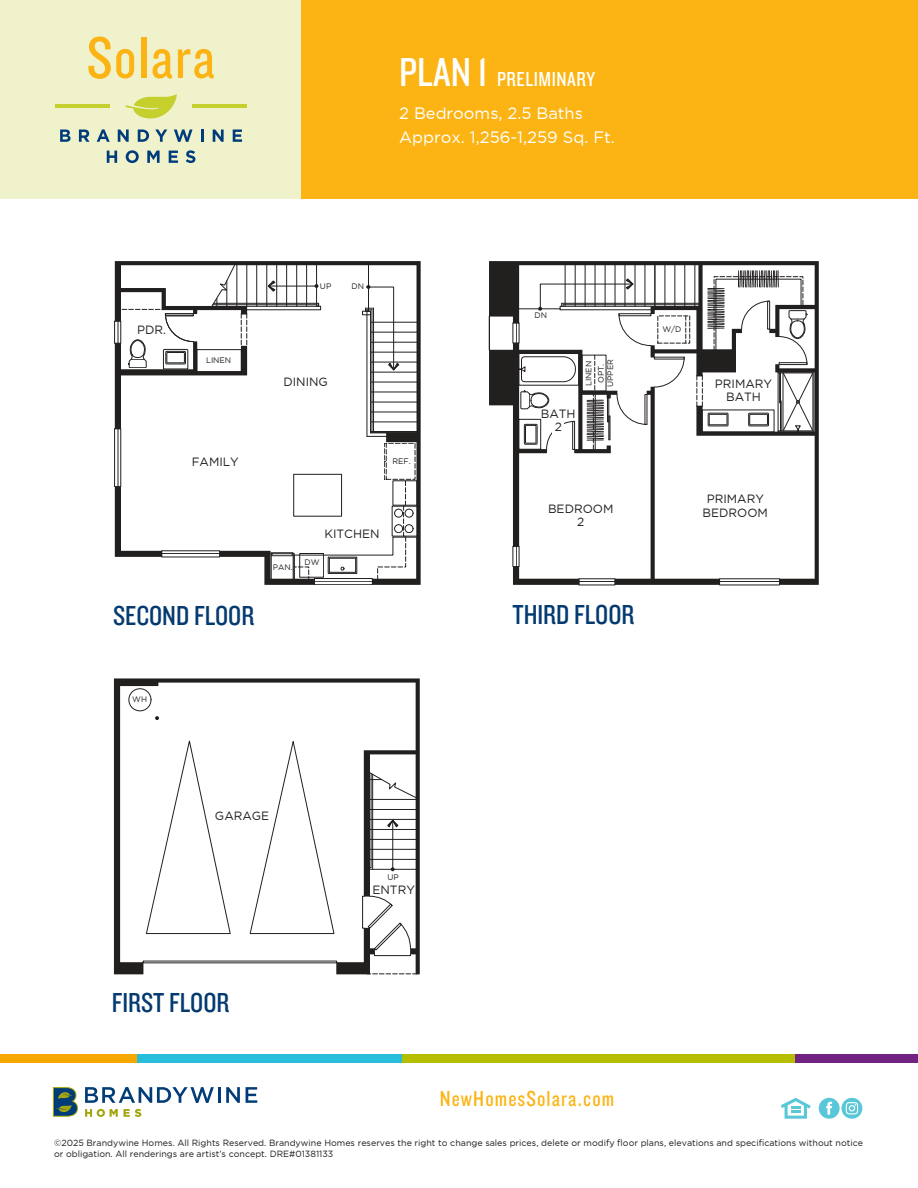
<style>
.page{position:relative;width:918px;height:1188px;background:#fff}
.page>*{position:absolute;margin:0;border:0;box-sizing:border-box;transform-origin:0 0}
.t1{font:61.05px "Knockout HTF29 Junior Liteweight";letter-spacing:.025em;color:#fcb414}
.t2{font:28.5px "Knockout HTF29 Junior Liteweight";color:#043a70}
.t3{font:22.5px "Knockout HTF29 Junior Liteweight";letter-spacing:.05em;color:#fcb414}
.t4{font:21px "Knockout HTF29 Junior Liteweight";letter-spacing:.025em;color:#fefffe}
.t5{font:16.5px/24px "Gotham";color:#fefffe}
.t6{font:12px/13.4px "Gotham";color:#221f1f;text-align:center}
.t7{font:9px/10.8px "Gotham";color:#221f1f}
.t8{font:7.95px/9.3px "Gotham";color:#221f1f;text-align:center}
.s1{font-size:42px}
</style>
<div class="page">
<div style="left:0;top:0;width:301px;height:199px;background:#eff2cb"></div>
<div style="left:301px;top:0;width:617px;height:199px;background:#fcb414"></div>
<div style="left:0;top:1055px;width:137px;height:8px;background:#f6a800"></div>
<div style="left:402px;top:1055px;width:394px;height:8px;background:#b5be00"></div>
<div style="left:137px;top:1055px;width:265px;height:8px;background:#27bddb"></div>
<div style="left:795px;top:1055px;width:123px;height:8px;background:#722382"></div>
<svg style="left:85px;top:1109px;width:33px;height:8px"></svg>
<svg style="left:124px;top:1109px;width:17px;height:8px"></svg>
<svg style="left:85px;top:1087px;width:129px;height:16px"></svg>
<hr style="left:218px;top:1087px;width:3px;height:16px;background:#003d78">
<svg style="left:226px;top:1087px;width:14px;height:16px"></svg>
<svg style="left:246px;top:1087px;width:11px;height:16px"></svg>
<svg style="left:52px;top:1087px;width:26px;height:30px"></svg>
<svg style="left:781px;top:1098px;width:30px;height:21px"></svg>
<svg style="left:819px;top:1098px;width:21px;height:21px"></svg>
<div style="left:842px;top:1098px;width:20px;height:21px;background:#59c7d7;border-radius:50%"></div>
<svg style="left:846px;top:1102px;width:12px;height:12px"></svg>
<hr style="left:56px;top:104px;width:54px;height:3px;background:#c5cf2d">
<hr style="left:192px;top:104px;width:55px;height:3px;background:#c5cf2d">
<svg style="left:201px;top:130px;width:2px;height:12px"></svg>
<svg style="left:60px;top:130px;width:11px;height:12px"></svg>
<svg style="left:79px;top:130px;width:11px;height:12px"></svg>
<svg style="left:97px;top:129px;width:13px;height:13px"></svg>
<svg style="left:118px;top:130px;width:11px;height:12px"></svg>
<svg style="left:138px;top:130px;width:11px;height:12px"></svg>
<svg style="left:155px;top:130px;width:12px;height:12px"></svg>
<svg style="left:174px;top:129px;width:19px;height:13px"></svg>
<svg style="left:107px;top:151px;width:10px;height:12px"></svg>
<svg style="left:126px;top:150px;width:13px;height:13px"></svg>
<svg style="left:147px;top:151px;width:13px;height:12px"></svg>
<svg style="left:169px;top:151px;width:9px;height:12px"></svg>
<svg style="left:186px;top:150px;width:9px;height:13px"></svg>
<svg style="left:125px;top:94px;width:52px;height:24px"></svg>
<svg style="left:213px;top:130px;width:11px;height:12px"></svg>
<svg style="left:233px;top:130px;width:9px;height:12px"></svg>
<svg style="left:115px;top:261px;width:306px;height:324px;background:#2f2d2d"></svg>
<svg style="left:114px;top:264px;width:303px;height:321px"></svg>
<div style="left:328px;top:557px;width:29px;height:17px;border:1px solid #221f1f"></div>
<div style="left:329px;top:558px;width:27px;height:15px;border:1px solid #221f1f"></div>
<svg style="left:489px;top:261px;width:330px;height:324px"></svg>
<hr style="left:565px;top:265px;width:1px;height:41px;background:#221f1f">
<hr style="left:575px;top:265px;width:1px;height:41px;background:#221f1f">
<hr style="left:585px;top:265px;width:1px;height:41px;background:#221f1f">
<hr style="left:595px;top:265px;width:1px;height:41px;background:#221f1f">
<hr style="left:605px;top:265px;width:1px;height:41px;background:#221f1f">
<hr style="left:615px;top:265px;width:1px;height:41px;background:#221f1f">
<hr style="left:625px;top:265px;width:1px;height:41px;background:#221f1f">
<hr style="left:635px;top:265px;width:1px;height:41px;background:#221f1f">
<hr style="left:645px;top:265px;width:1px;height:41px;background:#221f1f">
<hr style="left:665px;top:265px;width:1px;height:41px;background:#221f1f">
<hr style="left:675px;top:265px;width:1px;height:41px;background:#221f1f">
<hr style="left:655px;top:265px;width:1px;height:41px;background:#221f1f">
<hr style="left:685px;top:265px;width:1px;height:41px;background:#221f1f">
<hr style="left:695px;top:265px;width:1px;height:41px;background:#221f1f">
<svg style="left:489px;top:271px;width:324px;height:314px"></svg>
<div style="left:524px;top:424px;width:13px;height:20px;border:1px solid #221f1f"></div>
<div style="left:525px;top:425px;width:11px;height:18px;border:1px solid #221f1f"></div>
<div style="left:708px;top:413px;width:20px;height:13px;border:1px solid #221f1f"></div>
<div style="left:709px;top:414px;width:18px;height:11px;border:1px solid #221f1f"></div>
<div style="left:748px;top:413px;width:21px;height:13px;border:1px solid #221f1f"></div>
<div style="left:749px;top:414px;width:19px;height:11px;border:1px solid #221f1f"></div>
<div style="left:552px;top:421px;width:11px;height:13px;background:#fff"></div>
<svg style="left:114px;top:678px;width:306px;height:296px"></svg>
<svg style="left:146px;top:739px;width:85px;height:195px"></svg>
<div style="left:129px;top:688px;width:22px;height:23px;border:1px solid #221f1f;border-radius:50%"></div>
<svg style="left:155px;top:716px;width:4px;height:4px"></svg>
<svg style="left:250px;top:739px;width:167px;height:236px"></svg>
<h1 class="t1" style="left:87px;top:21px;width:130px">Solara</h1>
<h3 class="t4" style="left:399px;top:66px;width:197px"><span class="s1">PLAN 1</span> PRELIMINARY</h3>
<h3 class="t5" style="left:399px;top:101px;width:217px">2 Bedrooms, 2.5 Baths<br>Approx. 1,256-1,259 Sq. Ft.</h3>
<h3 class="t6" style="left:137px;top:323px;width:30px">PDR.</h3>
<p class="t8" style="left:206px;top:356px;width:27px">LINEN</p>
<h3 class="t6" style="left:192px;top:456px;width:49px">FAMILY</h3>
<p class="t8" style="left:320px;top:281px;width:13px">UP</p>
<p class="t8" style="left:352px;top:282px;width:14px">DN</p>
<h3 class="t6" style="left:283px;top:375px;width:46px">DINING</h3>
<p class="t8" style="left:392px;top:457px;width:20px">REF.</p>
<p class="t8" style="left:273px;top:562px;width:21px">PAN.</p>
<h3 class="t6" style="left:324px;top:527px;width:57px">KITCHEN</h3>
<p class="t8" style="left:304px;top:558px;width:17px">DW</p>
<p class="t8" style="left:535px;top:311px;width:14px">DN</p>
<h3 class="t6" style="left:541px;top:407px;width:36px">BATH<br>2</h3>
<p class="t8" style="left:597px;top:387px;width:29px;rotate:-90deg">OPT.<br>UPPER</p>
<p class="t8" style="left:584px;top:386px;width:27px;rotate:-90deg">LINEN</p>
<p class="t8" style="left:662px;top:325px;width:21px">W/D</p>
<h3 class="t6" style="left:715px;top:378px;width:59px">PRIMARY<br>BATH</h3>
<h3 class="t6" style="left:707px;top:493px;width:59px">PRIMARY</h3>
<h3 class="t6" style="left:548px;top:502px;width:67px">BEDROOM</h3>
<h3 class="t6" style="left:703px;top:506px;width:67px">BEDROOM</h3>
<h3 class="t6" style="left:577px;top:515px;width:9px">2</h3>
<h2 class="t2" style="left:113px;top:598px;width:143px">SECOND FLOOR</h2>
<h2 class="t2" style="left:512px;top:598px;width:123px">THIRD FLOOR</h2>
<p class="t8" style="left:132px;top:695px;width:16px">WH</p>
<h3 class="t6" style="left:215px;top:810px;width:56px">GARAGE</h3>
<h2 class="t2" style="left:112px;top:985px;width:119px">FIRST FLOOR</h2>
<p class="t8" style="left:388px;top:873px;width:13px">UP</p>
<h3 class="t6" style="left:372px;top:883px;width:44px">ENTRY</h3>
<h3 class="t3" style="left:440px;top:1085px;width:176px">NewHomesSolara.com</h3>
<p class="t7" style="left:54px;top:1137px;width:811px">©2025 Brandywine Homes. All Rights Reserved. Brandywine Homes reserves the right to change sales prices, delete or modify floor plans, elevations and specifications without notice or obligation. All renderings are artist’s concept. DRE#01381133</p>
</div>
